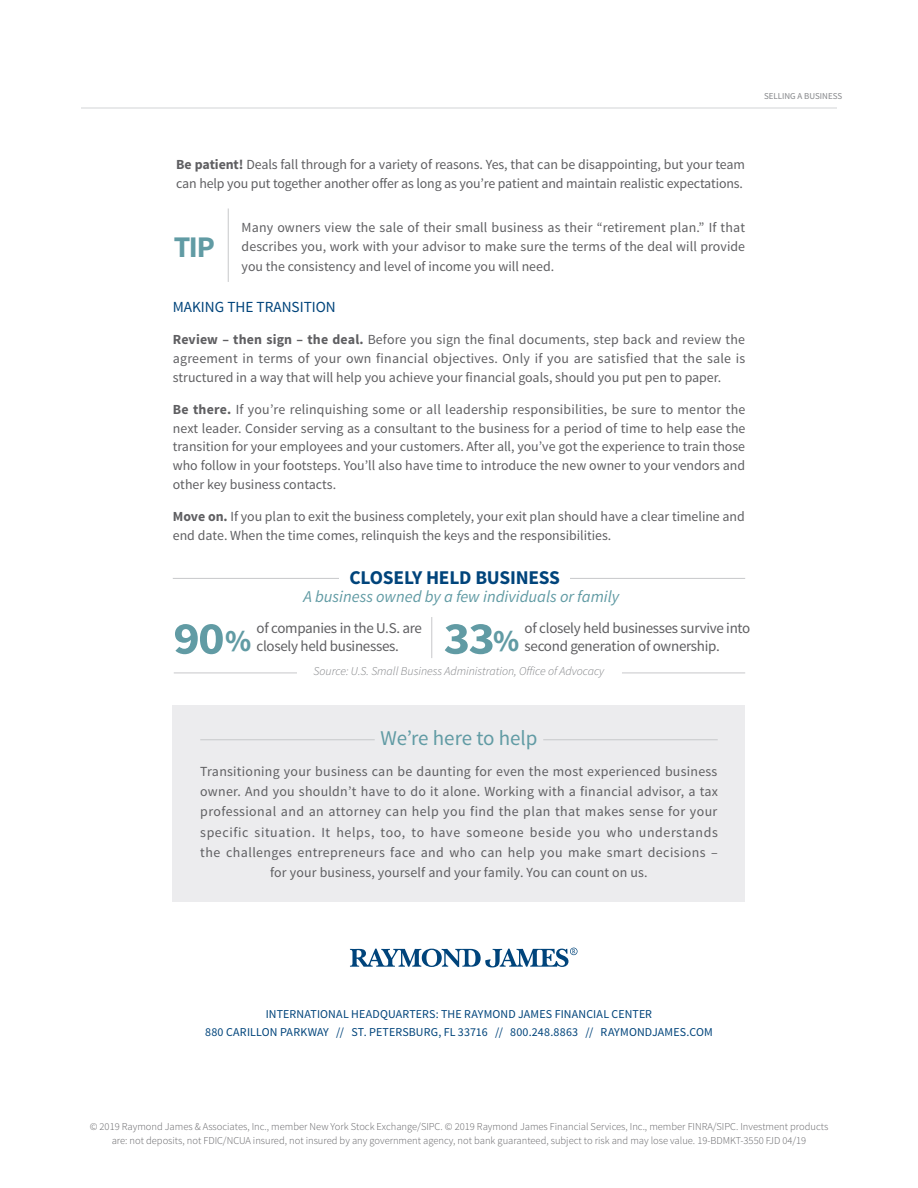
<style>
.page{position:relative;width:918px;height:1188px;background:#fff}
.page>*{position:absolute;margin:0;border:0;box-sizing:border-box;transform-origin:0 0}
.Body_Copy{font:700 45.75px "Source Sans Pro";color:#619ba4;scale:1.1 1}
.Body_Copy-2{font:700 30px "Source Sans Pro";color:#619ba4}
.Sidebar_Headline{font:21px "Source Sans Pro";letter-spacing:-.005em;color:#619ba4}
.Subhead_-_1st_Tier{font:700 19.5px "Source Sans Pro";letter-spacing:-.01em;color:#00447b}
.Body_Copy-3{font:italic 16.5px "Source Sans Pro";color:#619ba4}
.Subhead_-_1st_Tier-2{font:15.3px "Source Sans Pro";color:#00447b}
.Body_Copy-4{font:15px "Source Sans Pro";letter-spacing:-.02em;color:#5f5f62}
.Subhead_-_1st_Tier-3{font:13.8px/18.8px "Source Sans Pro";color:#5f5f62}
.Sidebar_Copy{font:13.8px/20.2px "Source Sans Pro";letter-spacing:.02em;color:#5f5f62;text-align:center}
.Body_Copy-5{font:13.8px/19.5px "Source Sans Pro";color:#5f5f62;text-align:justify}
.t1{font:12px "Source Sans Pro";letter-spacing:.01em;color:#00447b}
.Body_Copy-6{font:italic 300 12px "Source Sans Pro";color:#7d7f82}
.t2{font:300 10.5px/13.5px "Source Sans Pro";color:#636366;text-align:center}
.t3{font:9px "Source Sans Pro";color:#848689}
.s1{font-weight:700}
.s2{font-size:30.45px}
</style>
<div class="page">
<hr style="left:81px;top:108px;width:756px;height:1px;background:#d3d4d6">
<svg style="left:350px;top:948px;width:228px;height:19px"></svg>
<div style="left:173px;top:705px;width:572px;height:197px;background:#ececee"></div>
<hr style="left:200px;top:739px;width:175px;height:1px;background:#c7c8ca">
<hr style="left:543px;top:739px;width:175px;height:1px;background:#c7c8ca">
<hr style="left:228px;top:209px;width:1px;height:73px;background:#c7c8ca">
<hr style="left:173px;top:578px;width:572px;height:1px;background:#c7c8ca">
<hr style="left:174px;top:673px;width:123px;height:1px;background:#c7c8ca">
<div style="left:340px;top:563px;width:230px;height:28px;background:#fff"></div>
<hr style="left:622px;top:673px;width:123px;height:1px;background:#c7c8ca">
<hr style="left:431px;top:617px;width:1px;height:41px;background:#c7c8ca">
<p class="t3" style="left:764px;top:91px;width:80px">SELLING A BUSINESS</p>
<p class="Subhead_-_1st_Tier-3" style="left:176px;top:156px;width:570px"><span class="s1">Be patient!</span> Deals fall through for a variety of reasons. Yes, that can be disappointing, but your team can help you put together another offer as long as you’re patient and maintain realistic expectations.</p>
<p class="Body_Copy-2" style="left:174px;top:228px;width:43px">TIP</p>
<p class="Body_Copy-5" style="left:242px;top:218px;width:505px">Many owners view the sale of their small business as their “retirement plan.” If that describes you, work with your advisor to make sure the terms of the deal will provide you the consistency and level of income you will need.</p>
<p class="Subhead_-_1st_Tier-2" style="left:173px;top:297px;width:165px">MAKING THE TRANSITION</p>
<p class="Subhead_-_1st_Tier-3" style="left:173px;top:330px;width:574px;text-align:justify"><span class="s1">Review – then sign – the deal.</span> Before you sign the final documents, step back and review the agreement in terms of your own financial objectives. Only if you are satisfied that the sale is structured in a way that will help you achieve your financial goals, should you put pen to paper.</p>
<p class="Subhead_-_1st_Tier-3" style="left:173px;top:400px;width:574px;text-align:justify"><span class="s1">Be there.</span> If you’re relinquishing some or all leadership responsibilities, be sure to mentor the next leader. Consider serving as a consultant to the business for a period of time to help ease the transition for your employees and your customers. After all, you’ve got the experience to train those who follow in your footsteps. You’ll also have time to introduce the new owner to your vendors and other key business contacts.</p>
<p class="Subhead_-_1st_Tier-3" style="left:173px;top:507px;width:574px"><span class="s1">Move on.</span> If you plan to exit the business completely, your exit plan should have a clear timeline and end date. When the time comes, relinquish the keys and the responsibilities.</p>
<p class="Subhead_-_1st_Tier" style="left:350px;top:565px;width:212px">CLOSELY HELD BUSINESS</p>
<p class="Body_Copy-3" style="left:303px;top:586px;width:317px">A business owned by a few individuals or family</p>
<p class="Body_Copy-4" style="left:525px;top:619px;width:227px">of closely held businesses survive into</p>
<p class="Body_Copy-4" style="left:257px;top:619px;width:167px">of companies in the U.S. are</p>
<p class="Body_Copy" style="left:173px;top:609px;width:72px">90<span class="s2">%</span></p>
<p class="Body_Copy" style="left:444px;top:609px;width:70px">33<span class="s2">%</span></p>
<p class="Body_Copy-4" style="left:525px;top:637px;width:197px">second generation of ownership.</p>
<p class="Body_Copy-4" style="left:257px;top:637px;width:144px">closely held businesses.</p>
<p class="Body_Copy-6" style="left:314px;top:664px;width:292px">Source: U.S. Small Business Administration, Office of Advocacy</p>
<p class="Sidebar_Headline" style="left:381px;top:725px;width:158px">We’re here to help</p>
<p class="Sidebar_Copy" style="left:200px;top:761px;width:519px">Transitioning your business can be daunting for even the most experienced business owner. And you shouldn’t have to do it alone. Working with a financial advisor, a tax professional and an attorney can help you find the plan that makes sense for your specific situation. It helps, too, to have someone beside you who understands the challenges entrepreneurs face and who can help you make smart decisions – for your business, yourself and your family. You can count on us.</p>
<p class="t1" style="left:266px;top:1006px;width:388px">INTERNATIONAL HEADQUARTERS: THE RAYMOND JAMES FINANCIAL CENTER</p>
<p class="t1" style="left:205px;top:1024px;width:509px">880 CARILLON PARKWAY // ST. PETERSBURG, FL 33716 // 800.248.8863 // RAYMONDJAMES.COM</p>
<p class="t2" style="left:90px;top:1120px;width:740px">© 2019 Raymond James &amp; Associates, Inc., member New York Stock Exchange/SIPC. © 2019 Raymond James Financial Services, Inc., member FINRA/SIPC. Investment products are: not deposits, not FDIC/NCUA insured, not insured by any government agency, not bank guaranteed, subject to risk and may lose value. 19-BDMKT-3550 FJD 04/19</p>
</div>
